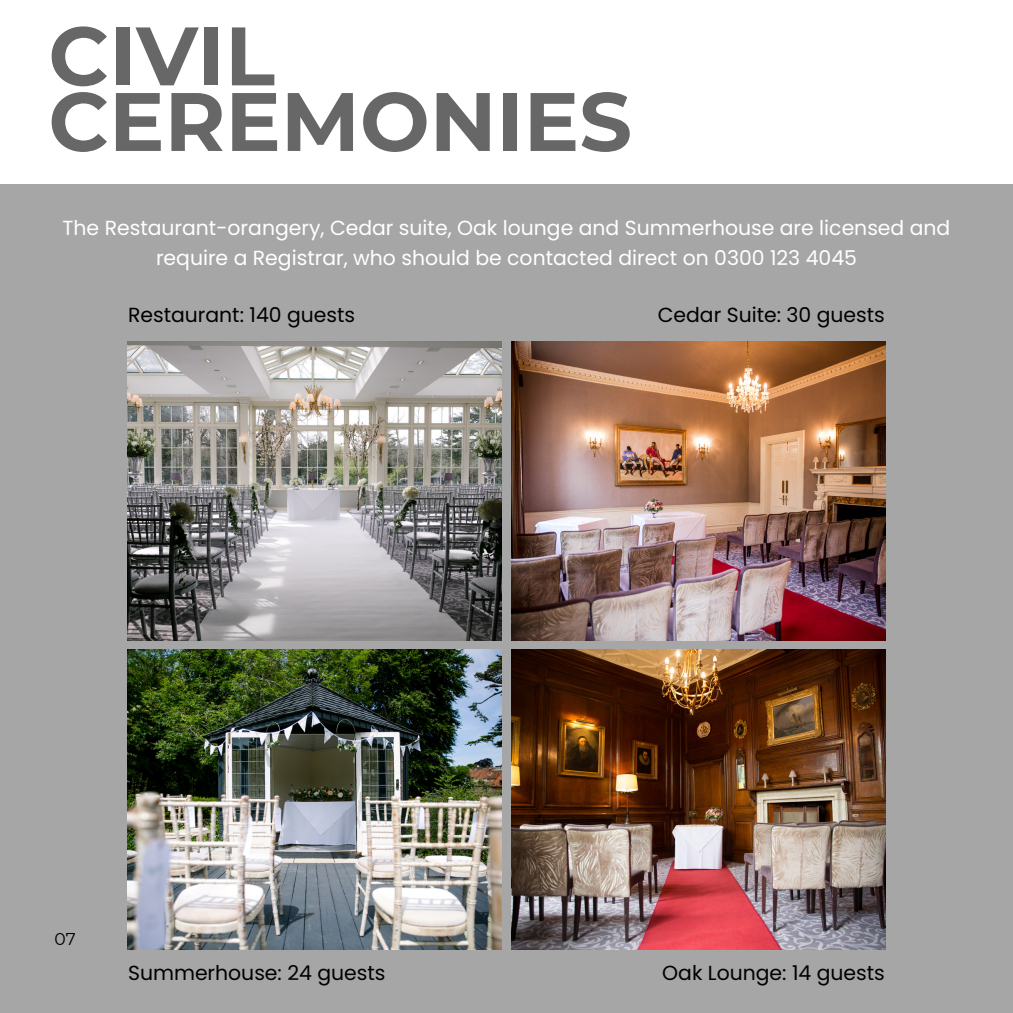
<style>
.page{position:relative;width:1013px;height:1013px;background:#fff}
.page>*{position:absolute;margin:0;border:0;box-sizing:border-box;transform-origin:0 0}
.t1{font:700 82.75px "Montserrat";color:#676767}
.t2{font:20.38px/30px "Poppins";color:#fff;text-align:center}
.t3{font:20.38px "Poppins";color:#000001}
.t4{font:17.12px "Montserrat";color:#000001}
</style>
<div class="page">
<div style="left:0;top:0;width:1012px;height:1012px;background:#a6a6a6"></div>
<img style="left:128px;top:650px;width:374px;height:299px">
<img style="left:511px;top:341px;width:374px;height:299px">
<img style="left:511px;top:650px;width:374px;height:299px">
<img style="left:128px;top:341px;width:374px;height:299px">
<div style="left:0;top:0;width:1012px;height:183px;background:#fff"></div>
<h1 class="t1" style="left:48px;top:5px;width:228px">CIVIL</h1>
<p class="t1" style="left:48px;top:71px;width:585px">CEREMONIES</p>
<p class="t2" style="left:63px;top:213px;width:889px">The Restaurant-orangery, Cedar suite, Oak lounge and Summerhouse are licensed and require a Registrar, who should be contacted direct on 0300 123 4045</p>
<p class="t3" style="left:128px;top:301px;width:229px">Restaurant: 140 guests</p>
<p class="t3" style="left:657px;top:301px;width:229px">Cedar Suite: 30 guests</p>
<p class="t4" style="left:54px;top:928px;width:23px">07</p>
<p class="t3" style="left:128px;top:958px;width:259px">Summerhouse: 24 guests</p>
<p class="t3" style="left:662px;top:958px;width:224px">Oak Lounge: 14 guests</p>
</div>
